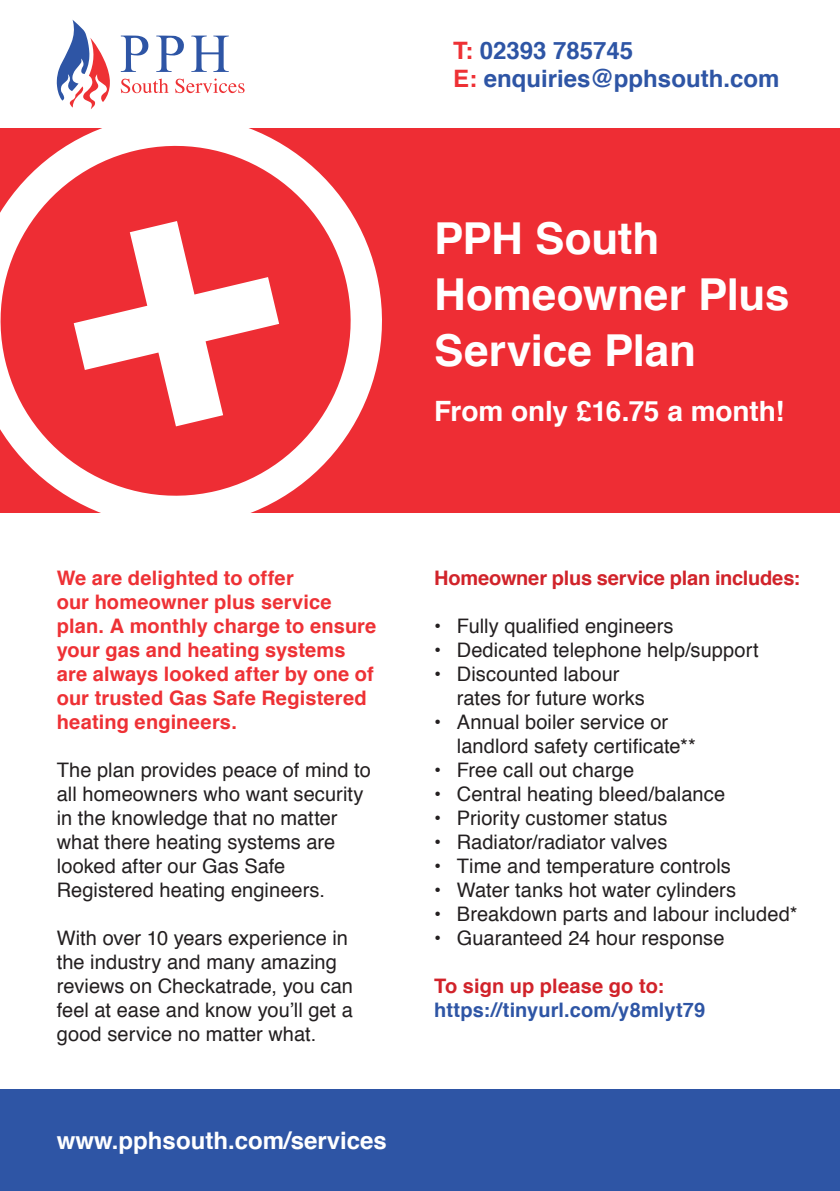
<style>
.page{position:relative;width:840px;height:1191px;background:#fff}
.page>*{position:absolute;margin:0;border:0;box-sizing:border-box;transform-origin:0 0}
.t1{font:700 44px/56px "Helvetica";letter-spacing:-.005em;color:#fff}
.t2{font:700 28px "Helvetica";letter-spacing:-.005em;color:#fff}
.t3{font:700 24px/28px "Helvetica";color:#2e55a5}
.t4{font:700 24px "Helvetica";color:#fff}
.t5{font:20px/24px "Helvetica";letter-spacing:.005em;color:#231f20}
.t6{font:700 20px/24px "Helvetica";letter-spacing:.005em;color:#ee3135}
.t7{font:700 20px "Helvetica";letter-spacing:-.01em;color:#d1232a}
.t8{font:700 20px "Helvetica";letter-spacing:.005em;color:#2e55a5}
.s1{color:#ee3135}
</style>
<div class="page">
<div style="left:0;top:129px;width:839px;height:384px;background:#ee2d34"></div>
<svg style="left:0;top:129px;width:382px;height:384px"></svg>
<svg style="left:74px;top:221px;width:205px;height:205px"></svg>
<div style="left:0;top:1089px;width:839px;height:102px;background:#2e55a5"></div>
<svg style="left:57px;top:20px;width:53px;height:89px"></svg>
<svg style="left:191px;top:36px;width:38px;height:36px"></svg>
<svg style="left:120px;top:35px;width:29px;height:37px"></svg>
<svg style="left:156px;top:36px;width:28px;height:36px"></svg>
<svg style="left:121px;top:79px;width:47px;height:14px"></svg>
<svg style="left:175px;top:79px;width:69px;height:14px"></svg>
<p class="t3" style="left:452px;top:37px;width:328px"><span class="s1">T:</span> 02393 785745<br><span class="s1">E:</span> enquiries@pphsouth.com</p>
<h1 class="t1" style="left:434px;top:211px;width:357px">PPH South<br>Homeowner Plus<br>Service Plan</h1>
<h2 class="t2" style="left:434px;top:388px;width:351px">From only £16.75 a month!</h2>
<p class="t6" style="left:57px;top:566px;width:321px">We are delighted to offer<br>our homeowner plus service plan. A monthly charge to ensure your gas and heating systems are always looked after by one of our trusted Gas Safe Registered heating engineers.</p>
<p class="t5" style="left:57px;top:758px;width:315px">The plan provides peace of mind to all homeowners who want security in the knowledge that no matter what there heating systems are looked after our Gas Safe<br>Registered heating engineers.</p>
<p class="t5" style="left:57px;top:926px;width:298px">With over 10 years experience in the industry and many amazing reviews on Checkatrade, you can feel at ease and know you’ll get a good service no matter what.</p>
<p class="t4" style="left:57px;top:1121px;width:331px">www.pphsouth.com/services</p>
<p class="t7" style="left:434px;top:562px;width:367px">Homeowner plus service plan includes:</p>
<p class="t5" style="left:434px;top:614px;width:241px">• Fully qualified engineers</p>
<p class="t5" style="left:434px;top:638px;width:326px">• Dedicated telephone help/support</p>
<p class="t5" style="left:456px;top:662px;width:189px;text-indent:-23px">• Discounted labour rates for future works</p>
<p class="t5" style="left:456px;top:710px;width:240px;text-indent:-23px">• Annual boiler service or landlord safety certificate**</p>
<p class="t5" style="left:434px;top:758px;width:201px">• Free call out charge</p>
<p class="t5" style="left:434px;top:782px;width:292px">• Central heating bleed/balance</p>
<p class="t5" style="left:434px;top:806px;width:235px">• Priority customer status</p>
<p class="t5" style="left:434px;top:830px;width:234px">• Radiator/radiator valves</p>
<p class="t5" style="left:434px;top:854px;width:298px">• Time and temperature controls</p>
<p class="t5" style="left:434px;top:878px;width:303px">• Water tanks hot water cylinders</p>
<p class="t5" style="left:434px;top:902px;width:364px">• Breakdown parts and labour included*</p>
<p class="t5" style="left:434px;top:926px;width:292px">• Guaranteed 24 hour response</p>
<p class="t7" style="left:434px;top:970px;width:231px">To sign up please go to:</p>
<p class="t8" style="left:434px;top:994px;width:272px">https://tinyurl.com/y8mlyt79</p>
</div>
